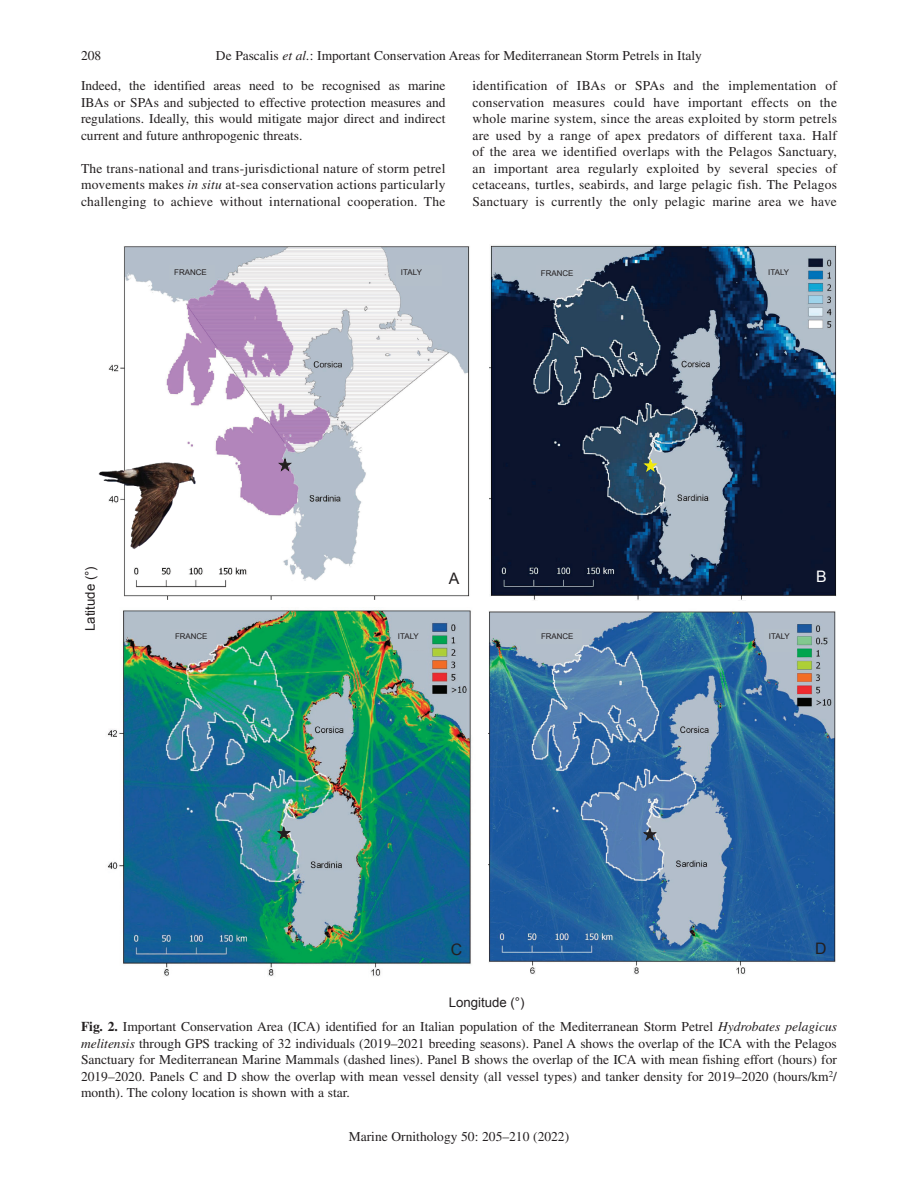
<style>
.page{position:relative;width:918px;height:1188px;background:#fff}
.page>*{position:absolute;margin:0;border:0;box-sizing:border-box;transform-origin:0 0}
.t1{font:15.9px "Arial";color:#231f20}
.t2{font:15.9px "Arial";color:#fff}
.t3{font:13.5px/16.5px "Times LT Std";color:#231f20;text-align:justify}
.t4{font:13.2px "Arial";color:#231f20}
.t5{font:7.95px "Arial";color:#231f20}
.s1{font-style:italic}
.s2{font-weight:700}
</style>
<div class="page">
<img style="left:489px;top:244px;width:348px;height:357px">
<img style="left:108px;top:246px;width:362px;height:353px">
<img style="left:488px;top:611px;width:348px;height:363px">
<img style="left:107px;top:610px;width:365px;height:367px">
<svg style="left:279px;top:457px;width:14px;height:15px"></svg>
<svg style="left:277px;top:825px;width:14px;height:15px"></svg>
<svg style="left:643px;top:826px;width:14px;height:15px"></svg>
<svg style="left:644px;top:457px;width:14px;height:16px"></svg>
<img style="left:98px;top:456px;width:98px;height:98px">
<div style="left:169px;top:265px;width:46px;height:14px;background:#b4bfca"></div>
<div style="left:396px;top:265px;width:45px;height:20px;background:#b4bfca"></div>
<div style="left:536px;top:266px;width:45px;height:14px;background:#b4bfca"></div>
<div style="left:763px;top:265px;width:40px;height:21px;background:#b4bfca"></div>
<div style="left:764px;top:629px;width:32px;height:22px;background:#b4bfca"></div>
<div style="left:170px;top:629px;width:46px;height:15px;background:#b4bfca"></div>
<div style="left:536px;top:629px;width:45px;height:15px;background:#b4bfca"></div>
<div style="left:393px;top:629px;width:34px;height:20px;background:#b4bfca"></div>
<p class="t3" style="left:81px;top:47px;width:22px">208</p>
<p class="t3" style="left:216px;top:47px;width:488px">De Pascalis <span class="s1">et al.</span>: Important Conservation Areas for Mediterranean Storm Petrels in Italy</p>
<p class="t3" style="left:81px;top:77px;width:366px">Indeed, the identified areas need to be recognised as marine IBAs or SPAs and subjected to effective protection measures and regulations. Ideally, this would mitigate major direct and indirect current and future anthropogenic threats.</p>
<p class="t3" style="left:81px;top:160px;width:366px">The trans-national and trans-jurisdictional nature of storm petrel movements makes <span class="s1">in situ</span> at-sea conservation actions particularly challenging to achieve without international cooperation. The</p>
<p class="t3" style="left:472px;top:77px;width:366px">identification of IBAs or SPAs and the implementation of conservation measures could have important effects on the whole marine system, since the areas exploited by storm petrels are used by a range of apex predators of different taxa. Half of the area we identified overlaps with the Pelagos Sanctuary, an important area regularly exploited by several species of cetaceans, turtles, seabirds, and large pelagic fish. The Pelagos Sanctuary is currently the only pelagic marine area we have</p>
<p class="t5" style="left:174px;top:267px;width:34px">FRANCE</p>
<p class="t5" style="left:401px;top:267px;width:23px">ITALY</p>
<p class="t5" style="left:541px;top:268px;width:34px">FRANCE</p>
<p class="t5" style="left:768px;top:267px;width:23px">ITALY</p>
<p class="t4" style="left:82px;top:631px;width:66px;rotate:-90deg">Latitude (°)</p>
<p class="t1" style="left:449px;top:568px;width:12px">A</p>
<p class="t5" style="left:175px;top:631px;width:34px">FRANCE</p>
<p class="t5" style="left:398px;top:631px;width:23px">ITALY</p>
<p class="t5" style="left:541px;top:631px;width:34px">FRANCE</p>
<p class="t5" style="left:769px;top:631px;width:23px">ITALY</p>
<p class="t2" style="left:816px;top:566px;width:12px">B</p>
<p class="t1" style="left:451px;top:939px;width:13px">C</p>
<p class="t4" style="left:449px;top:993px;width:77px">Longitude (°)</p>
<p class="t1" style="left:815px;top:938px;width:13px">D</p>
<p class="t3" style="left:81px;top:1019px;width:758px"><span class="s2">Fig. 2.</span> Important Conservation Area (ICA) identified for an Italian population of the Mediterranean Storm Petrel <span class="s1">Hydrobates pelagicus melitensis</span> through GPS tracking of 32 individuals (2019–2021 breeding seasons). Panel A shows the overlap of the ICA with the Pelagos Sanctuary for Mediterranean Marine Mammals (dashed lines). Panel B shows the overlap of the ICA with mean fishing effort (hours) for 2019–2020. Panels C and D show the overlap with mean vessel density (all vessel types) and tanker density for 2019–2020 (hours/km<sup>2</sup>/ month). The colony location is shown with a star.</p>
<p class="t3" style="left:349px;top:1128px;width:222px">Marine Ornithology 50: 205–210 (2022)</p>
</div>
